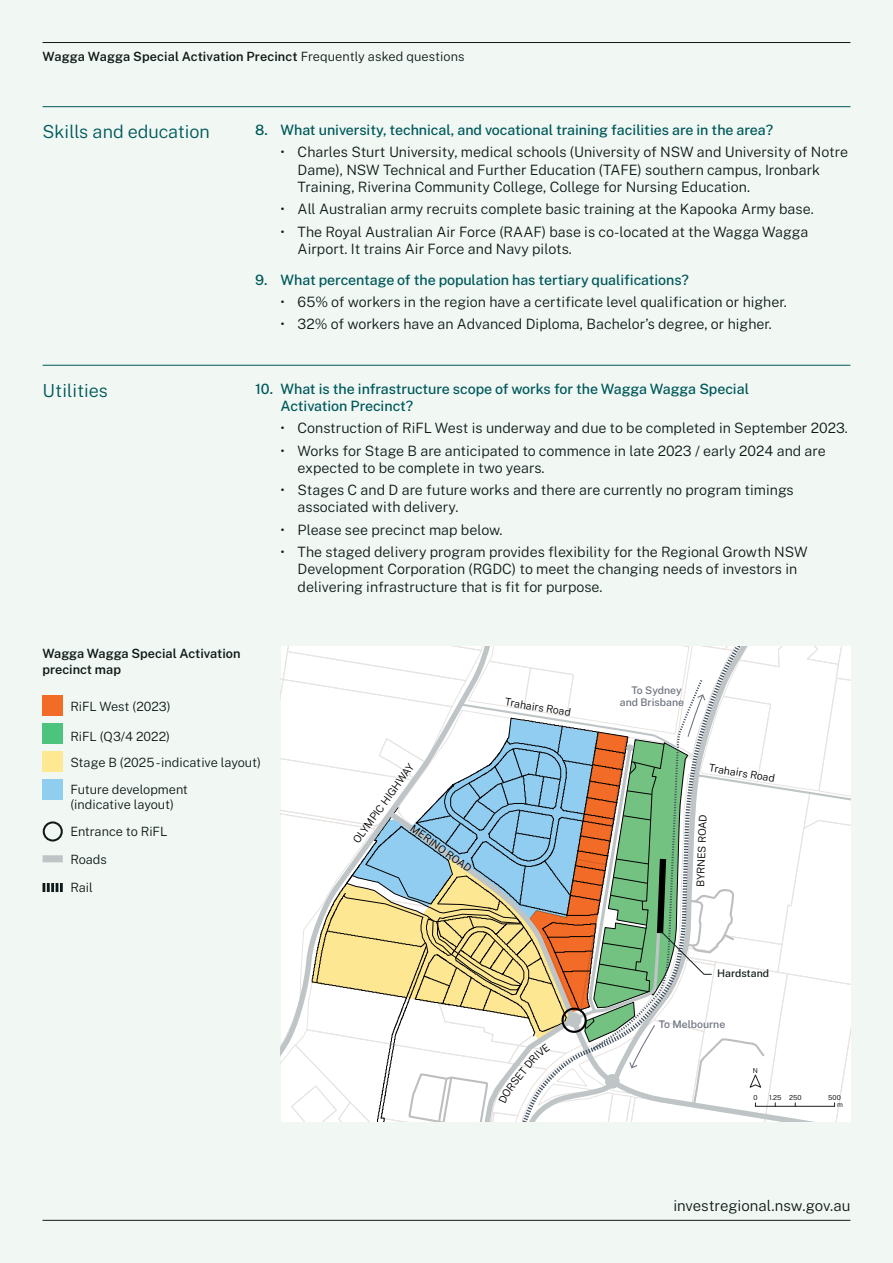
<style>
.page{position:relative;width:893px;height:1263px;background:#f1f8f4}
.page>*{position:absolute;margin:0;border:0;box-sizing:border-box;transform-origin:0 0}
.Heading_1{font:300 18px "Public Sans";color:#00585a}
.t1{font:300 15px "Public Sans";letter-spacing:-.005em;color:#0f1a18}
.t2{font:300 14.25px/17.2px "Public Sans";color:#0f1a18}
.Questions{font:500 14.25px/17.2px "Public Sans";letter-spacing:-.005em;color:#00585a}
.Body_copy_factsheet{font:300 12.75px/15.3px "Public Sans";color:#0f1a18}
.Body{font:600 12.75px/15.3px "Public Sans";color:#0f1a18}
.t3{font:300 10.5px "Public Sans";color:#000}
.t4{font:500 10.5px/12.6px "Public Sans";color:#6d727f;text-align:right}
.t5{font:500 10.5px "Public Sans";color:#0e1a18}
.t6{font:300 6.9px/6.6px "Public Sans";color:#000}
.s1{font-weight:300}
</style>
<div class="page">
<hr style="left:43px;top:42px;width:807px;height:1px;background:#0f1a18">
<hr style="left:43px;top:1220px;width:807px;height:1px;background:#0f1a18">
<hr style="left:43px;top:106px;width:807px;height:1px;background:#00585a">
<hr style="left:43px;top:365px;width:807px;height:1px;background:#00585a">
<div style="left:43px;top:723px;width:20px;height:20px;background:#4dc47d"></div>
<div style="left:43px;top:695px;width:20px;height:20px;background:#f36c27"></div>
<div style="left:43px;top:751px;width:20px;height:20px;background:#ffe892"></div>
<div style="left:43px;top:779px;width:20px;height:20px;background:#90cef0"></div>
<div style="left:43px;top:855px;width:20px;height:7px;background:#bfc5c6"></div>
<svg style="left:43px;top:883px;width:20px;height:9px"></svg>
<div style="left:43px;top:821px;width:20px;height:20px;border:2px solid #0f1a18;border-radius:50%"></div>
<svg style="left:281px;top:646px;width:569px;height:475px"></svg>
<p class="Body" style="left:43px;top:48px;width:424px">Wagga Wagga Special Activation Precinct <span class="s1">Frequently asked questions</span></p>
<h1 class="Heading_1" style="left:43px;top:119px;width:169px">Skills and education</h1>
<h2 class="Questions" style="left:255px;top:120px;width:520px">8. What university, technical, and vocational training facilities are in the area?</h2>
<p class="t2" style="left:298px;top:143px;width:552px;text-indent:-17px">• Charles Sturt University, medical schools (University of NSW and University of Notre<br>Dame), NSW Technical and Further Education (TAFE) southern campus, Ironbark<br>Training, Riverina Community College, College for Nursing Education.</p>
<p class="t2" style="left:281px;top:200px;width:535px">• All Australian army recruits complete basic training at the Kapooka Army base.</p>
<p class="t2" style="left:298px;top:222px;width:512px;text-indent:-17px">• The Royal Australian Air Force (RAAF) base is co-located at the Wagga Wagga<br>Airport. It trains Air Force and Navy pilots.</p>
<h2 class="Questions" style="left:255px;top:270px;width:435px">9. What percentage of the population has tertiary qualifications?</h2>
<p class="t2" style="left:281px;top:292px;width:508px">• 65% of workers in the region have a certificate level qualification or higher.</p>
<p class="t2" style="left:281px;top:315px;width:493px">• 32% of workers have an Advanced Diploma, Bachelor’s degree, or higher.</p>
<h1 class="Heading_1" style="left:43px;top:377px;width:67px">Utilities</h1>
<h2 class="Questions" style="left:281px;top:379px;width:470px;text-indent:-26px">10. What is the infrastructure scope of works for the Wagga Wagga Special<br>Activation Precinct?</h2>
<p class="t2" style="left:281px;top:419px;width:569px">• Construction of RiFL West is underway and due to be completed in September 2023.</p>
<p class="t2" style="left:298px;top:441px;width:530px;text-indent:-17px">• Works for Stage B are anticipated to commence in late 2023 / early 2024 and are expected to be complete in two years.</p>
<p class="t2" style="left:298px;top:480px;width:498px;text-indent:-17px">• Stages C and D are future works and there are currently no program timings associated with delivery.</p>
<p class="t2" style="left:281px;top:520px;width:223px">• Please see precinct map below.</p>
<p class="t2" style="left:298px;top:542px;width:511px;text-indent:-17px">• The staged delivery program provides flexibility for the Regional Growth NSW<br>Development Corporation (RGDC) to meet the changing needs of investors in delivering infrastructure that is fit for purpose.</p>
<p class="Body" style="left:43px;top:645px;width:199px">Wagga Wagga Special Activation precinct map</p>
<p class="Body_copy_factsheet" style="left:70px;top:698px;width:102px">RiFL West (2023)</p>
<p class="Body_copy_factsheet" style="left:70px;top:727px;width:101px">RiFL (Q3/4 2022)</p>
<p class="Body_copy_factsheet" style="left:70px;top:754px;width:192px">Stage B (2025 -indicative layout)</p>
<p class="Body_copy_factsheet" style="left:70px;top:781px;width:119px">Future development (indicative layout)</p>
<p class="Body_copy_factsheet" style="left:70px;top:822px;width:99px">Entrance to RiFL</p>
<p class="Body_copy_factsheet" style="left:70px;top:851px;width:38px">Roads</p>
<p class="Body_copy_factsheet" style="left:70px;top:879px;width:24px">Rail</p>
<p class="t3" style="left:349px;top:837px;width:97px;rotate:-54deg">OLYMPIC HIGHWAY</p>
<p class="t3" style="left:416px;top:821px;width:74px;rotate:36deg">MERINO ROAD</p>
<p class="t3" style="left:506px;top:694px;width:68px;rotate:9deg">Trahairs Road</p>
<p class="t4" style="left:620px;top:683px;width:66px">To Sydney and Brisbane</p>
<p class="t3" style="left:710px;top:760px;width:68px;rotate:9deg">Trahairs Road</p>
<p class="t3" style="left:693px;top:886px;width:74px;rotate:-88deg">BYRNES ROAD</p>
<p class="t5" style="left:717px;top:966px;width:54px">Hardstand</p>
<p class="t4" style="left:659px;top:1017px;width:68px">To Melbourne</p>
<p class="t6" style="left:753px;top:1067px;width:7px">N</p>
<p class="t6" style="left:753px;top:1094px;width:6px">0</p>
<p class="t6" style="left:789px;top:1094px;width:14px">250</p>
<p class="t6" style="left:837px;top:1094px;width:7px;text-indent:-9px">500 m</p>
<p class="t6" style="left:769px;top:1094px;width:14px">1.25</p>
<p class="t1" style="left:673px;top:1194px;width:179px">investregional.nsw.gov.au</p>
</div>
